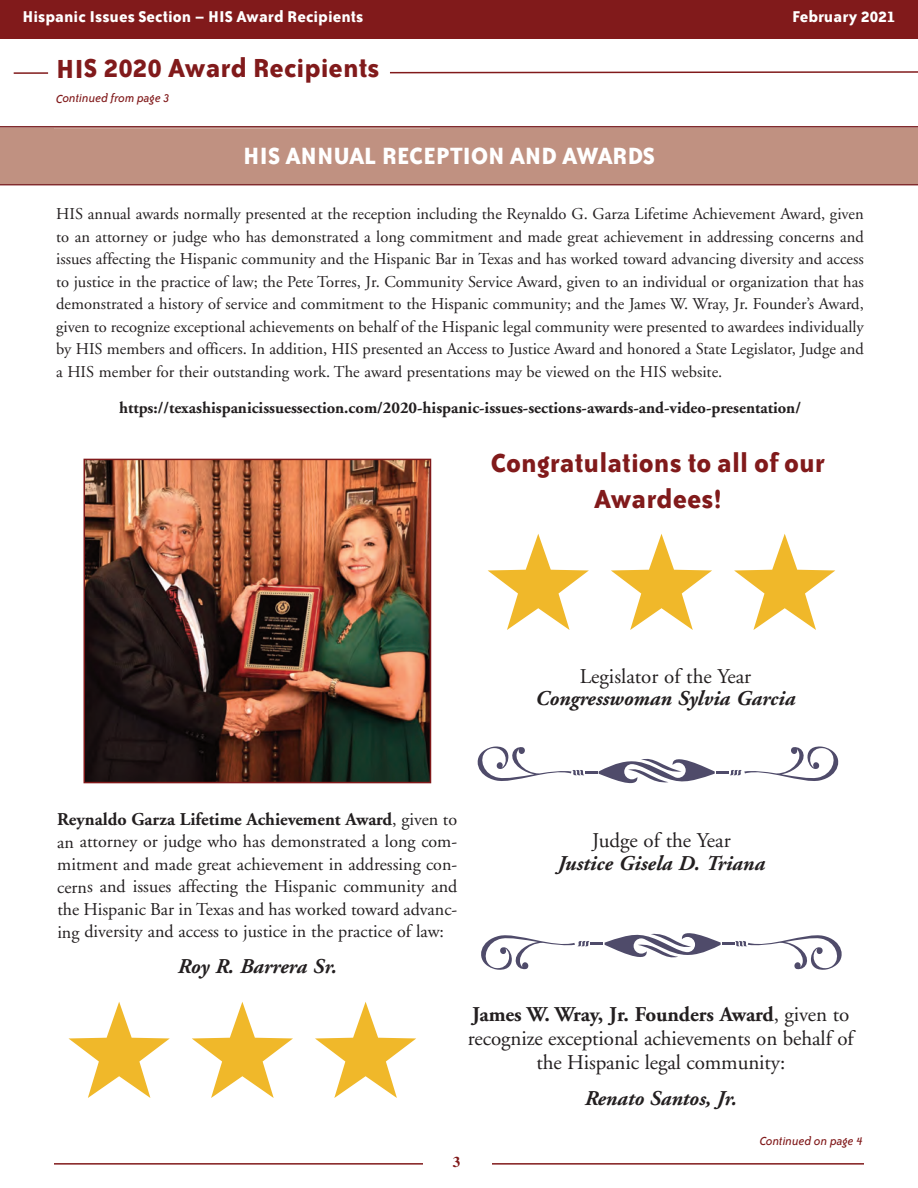
<style>
.page{position:relative;width:918px;height:1188px;background:#fff}
.page>*{position:absolute;margin:0;border:0;box-sizing:border-box;transform-origin:0 0}
.t1{font:700 30px/36px "Bailey Sans ITC";color:#811a1b;text-align:center}
.t2{font:700 27px "Bailey Sans ITC";color:#fff}
.t3{font:21px/24px "Adobe Garamond";letter-spacing:-.005em;color:#231f20;text-align:center}
.t4{font:italic 700 21px "Adobe Garamond";color:#231f20}
.t5{font:18px/22.5px "Adobe Garamond";color:#231f20;text-align:justify}
.t6{font:700 18px "Bailey Sans ITC";color:#fff}
.t7{font:16.5px/22.5px "Adobe Garamond";color:#231f20;text-align:justify}
.t8{font:700 16.5px "Adobe Garamond";color:#231f20}
.t9{font:700 15px "Times";color:#811a1b}
.t10{font:italic 13.5px "Bailey Sans ITC";color:#811a1b}
.s1{font-weight:700}
</style>
<div class="page">
<hr style="left:54px;top:1163px;width:810px;height:2px;background:#811a1b">
<div style="left:424px;top:1155px;width:68px;height:18px;background:#fff"></div>
<div style="left:0;top:0;width:918px;height:39px;background:#811a1b"></div>
<hr style="left:14px;top:72px;width:34px;height:2px;background:#811a1b">
<img style="left:87px;top:462px;width:341px;height:318px">
<div style="left:84px;top:459px;width:347px;height:324px;border:2px solid #811a1b"></div>
<svg style="left:390px;top:71px;width:528px;height:3px"></svg>
<div style="left:0;top:126px;width:918px;height:59px;background:#c09181"></div>
<svg style="left:477px;top:746px;width:362px;height:38px"></svg>
<svg style="left:481px;top:933px;width:361px;height:37px"></svg>
<svg style="left:69px;top:1002px;width:101px;height:96px"></svg>
<svg style="left:192px;top:1002px;width:101px;height:96px"></svg>
<svg style="left:315px;top:1002px;width:101px;height:96px"></svg>
<svg style="left:488px;top:534px;width:101px;height:96px"></svg>
<svg style="left:611px;top:534px;width:101px;height:96px"></svg>
<svg style="left:734px;top:534px;width:101px;height:96px"></svg>
<p class="t6" style="left:22px;top:10px;width:342px">Hispanic Issues Section – HIS Award Recipients</p>
<p class="t6" style="left:792px;top:10px;width:105px">February 2021</p>
<h1 class="t1" style="left:56px;top:52px;width:325px">HIS 2020 Award Recipients</h1>
<p class="t10" style="left:56px;top:94px;width:115px">Continued from page 3</p>
<h2 class="t2" style="left:243px;top:146px;width:414px">HIS ANNUAL RECEPTION AND AWARDS</h2>
<p class="t7" style="left:56px;top:204px;width:809px">HIS annual awards normally presented at the reception including the Reynaldo G. Garza Lifetime Achievement Award, given to an attorney or judge who has demonstrated a long commitment and made great achievement in addressing concerns and issues affecting the Hispanic community and the Hispanic Bar in Texas and has worked toward advancing diversity and access to justice in the practice of law; the Pete Torres, Jr. Community Service Award, given to an individual or organization that has demonstrated a history of service and commitment to the Hispanic community; and the James W. Wray, Jr. Founder’s Award, given to recognize exceptional achievements on behalf of the Hispanic legal community were presented to awardees individually by HIS members and officers. In addition, HIS presented an Access to Justice Award and honored a State Legislator, Judge and a HIS member for their outstanding work. The award presentations may be viewed on the HIS website.</p>
<p class="t8" style="left:119px;top:401px;width:683px">https://texashispanicissuessection.com/2020-hispanic-issues-sections-awards-and-video-presentation/</p>
<h1 class="t1" style="left:491px;top:447px;width:335px">Congratulations to all of our<br>Awardees!</h1>
<p class="t3" style="left:580px;top:666px;width:173px">Legislator of the Year</p>
<p class="t4" style="left:536px;top:690px;width:261px">Congresswoman Sylvia Garcia</p>
<p class="t5" style="left:57px;top:809px;width:402px"><span class="s1">Reynaldo Garza Lifetime Achievement Award</span>, given to an attorney or judge who has demonstrated a long com&shy;mitment and made great achievement in addressing con&shy;cerns and issues affecting the Hispanic community and the Hispanic Bar in Texas and has worked toward advanc&shy;ing diversity and access to justice in the practice of law:</p>
<p class="t4" style="left:178px;top:958px;width:160px">Roy R. Barrera Sr.</p>
<p class="t3" style="left:592px;top:831px;width:140px">Judge of the Year</p>
<p class="t4" style="left:558px;top:855px;width:208px">Justice Gisela D. Triana</p>
<p class="t3" style="left:468px;top:1004px;width:387px"><span class="s1">James W. Wray, Jr. Founders Award</span>, given to recognize exceptional achievements on behalf of the Hispanic legal community:</p>
<p class="t4" style="left:585px;top:1090px;width:154px">Renato Santos, Jr.</p>
<p class="t9" style="left:453px;top:1157px;width:9px">3</p>
<p class="t10" style="left:760px;top:1136px;width:104px">Continued on page 4</p>
</div>
